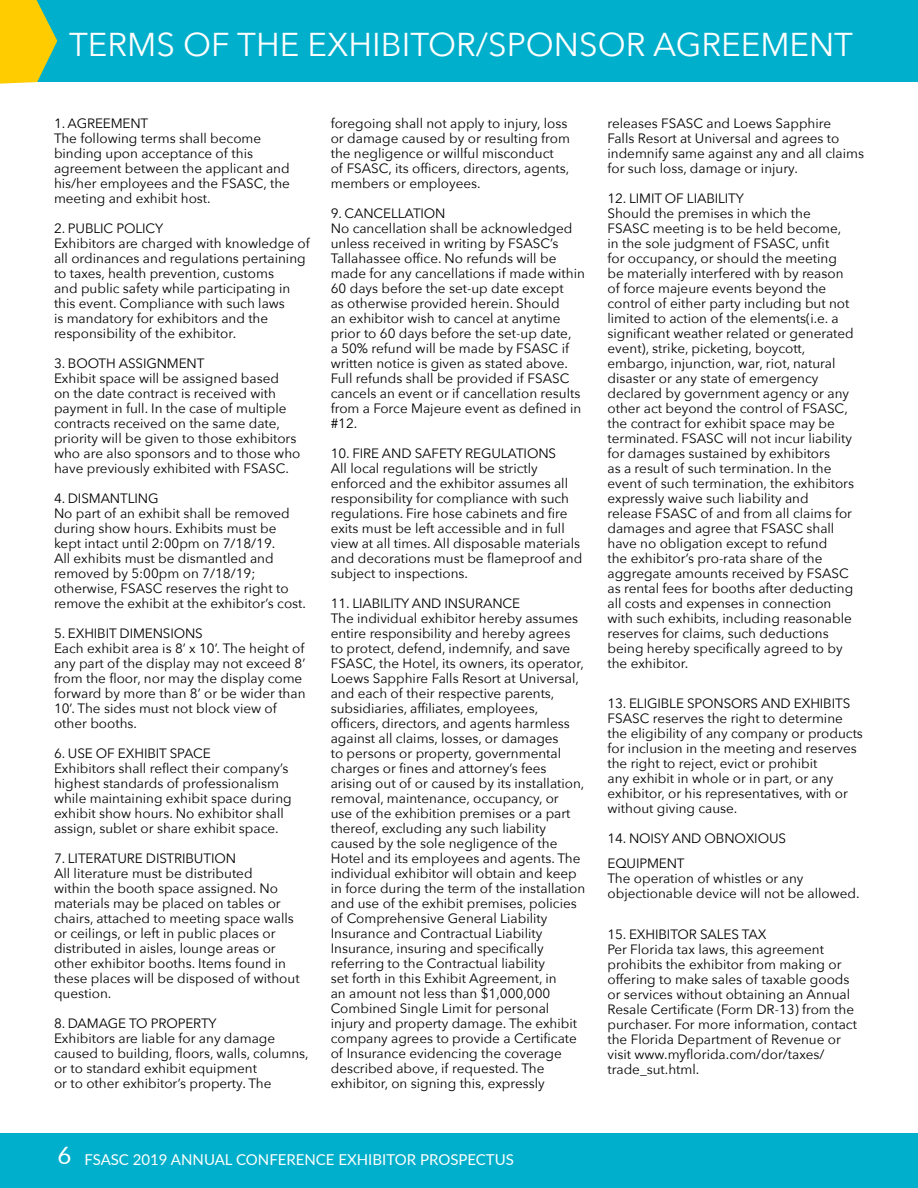
<style>
.page{position:relative;width:918px;height:1188px;background:#fff}
.page>*{position:absolute;margin:0;border:0;box-sizing:border-box;transform-origin:0 0}
.t1{font:33px "Avenir Next";color:#fff}
.t2{font:15px "Lato";color:#fff}
.t3{font:13.5px/15px "Avenir Next";color:#000}
.s1{font-size:24px}
</style>
<div class="page">
<div style="left:0;top:1133px;width:918px;height:55px;background:#00afcb"></div>
<div style="left:0;top:0;width:918px;height:82px;background:#00afcb"></div>
<svg style="left:0;top:0;width:57px;height:84px"></svg>
<h1 class="t1" style="left:69px;top:17px;width:786px">TERMS OF THE EXHIBITOR/SPONSOR AGREEMENT</h1>
<p class="t3" style="left:54px;top:115px;width:237px">1. AGREEMENT<br>The following terms shall become binding upon acceptance of this agreement between the applicant and his/her employees and the FSASC, the meeting and exhibit host.</p>
<p class="t3" style="left:54px;top:220px;width:257px">2. PUBLIC POLICY<br>Exhibitors are charged with knowledge of all ordinances and regulations pertaining to taxes, health prevention, customs<br>and public safety while participating in this event. Compliance with such laws<br>is mandatory for exhibitors and the responsibility of the exhibitor.</p>
<p class="t3" style="left:54px;top:355px;width:248px">3. BOOTH ASSIGNMENT<br>Exhibit space will be assigned based<br>on the date contract is received with payment in full. In the case of multiple contracts received on the same date, priority will be given to those exhibitors who are also sponsors and to those who have previously exhibited with FSASC.</p>
<p class="t3" style="left:54px;top:490px;width:254px">4. DISMANTLING<br>No part of an exhibit shall be removed during show hours. Exhibits must be kept intact until 2:00pm on 7/18/19.<br>All exhibits must be dismantled and removed by 5:00pm on 7/18/19; otherwise, FSASC reserves the right to remove the exhibit at the exhibitor’s cost.</p>
<p class="t3" style="left:54px;top:625px;width:253px">5. EXHIBIT DIMENSIONS<br>Each exhibit area is 8’ x 10’. The height of any part of the display may not exceed 8’ from the floor, nor may the display come forward by more than 8’ or be wider than<br>10’. The sides must not block view of other booths.</p>
<p class="t3" style="left:54px;top:745px;width:239px">6. USE OF EXHIBIT SPACE<br>Exhibitors shall reflect their company’s highest standards of professionalism while maintaining exhibit space during exhibit show hours. No exhibitor shall assign, sublet or share exhibit space.</p>
<p class="t3" style="left:54px;top:850px;width:247px">7. LITERATURE DISTRIBUTION<br>All literature must be distributed<br>within the booth space assigned. No materials may be placed on tables or chairs, attached to meeting space walls or ceilings, or left in public places or distributed in aisles, lounge areas or other exhibitor booths. Items found in these places will be disposed of without question.</p>
<p class="t3" style="left:54px;top:1015px;width:256px">8. DAMAGE TO PROPERTY<br>Exhibitors are liable for any damage caused to building, floors, walls, columns, or to standard exhibit equipment<br>or to other exhibitor’s property. The</p>
<p class="t3" style="left:331px;top:115px;width:241px">foregoing shall not apply to injury, loss or damage caused by or resulting from the negligence or willful misconduct<br>of FSASC, its officers, directors, agents, members or employees.</p>
<p class="t3" style="left:331px;top:205px;width:256px">9. CANCELLATION<br>No cancellation shall be acknowledged unless received in writing by FSASC’s Tallahassee office. No refunds will be made for any cancellations if made within 60 days before the set-up date except<br>as otherwise provided herein. Should<br>an exhibitor wish to cancel at anytime prior to 60 days before the set-up date,<br>a 50% refund will be made by FSASC if written notice is given as stated above.<br>Full refunds shall be provided if FSASC cancels an event or if cancellation results from a Force Majeure event as defined in #12.</p>
<p class="t3" style="left:331px;top:445px;width:253px">10. FIRE AND SAFETY REGULATIONS<br>All local regulations will be strictly enforced and the exhibitor assumes all responsibility for compliance with such regulations. Fire hose cabinets and fire exits must be left accessible and in full view at all times. All disposable materials and decorations must be flameproof and subject to inspections.</p>
<p class="t3" style="left:331px;top:595px;width:256px">11. LIABILITY AND INSURANCE<br>The individual exhibitor hereby assumes entire responsibility and hereby agrees to protect, defend, indemnify, and save FSASC, the Hotel, its owners, its operator, Loews Sapphire Falls Resort at Universal, and each of their respective parents, subsidiaries, affiliates, employees, officers, directors, and agents harmless against all claims, losses, or damages<br>to persons or property, governmental charges or fines and attorney’s fees arising out of or caused by its installation, removal, maintenance, occupancy, or<br>use of the exhibition premises or a part thereof, excluding any such liability caused by the sole negligence of the Hotel and its employees and agents. The individual exhibitor will obtain and keep in force during the term of the installation and use of the exhibit premises, policies of Comprehensive General Liability Insurance and Contractual Liability Insurance, insuring and specifically referring to the Contractual liability<br>set forth in this Exhibit Agreement, in<br>an amount not less than $1,000,000<br>Combined Single Limit for personal injury and property damage. The exhibit company agrees to provide a Certificate of Insurance evidencing the coverage described above, if requested. The exhibitor, on signing this, expressly</p>
<p class="t2" style="left:58px;top:1149px;width:458px"><span class="s1">6</span> FSASC 2019 ANNUAL CONFERENCE EXHIBITOR PROSPECTUS</p>
<p class="t3" style="left:608px;top:115px;width:258px">releases FSASC and Loews Sapphire<br>Falls Resort at Universal and agrees to indemnify same against any and all claims for such loss, damage or injury.</p>
<p class="t3" style="left:608px;top:190px;width:248px">12. LIMIT OF LIABILITY<br>Should the premises in which the FSASC meeting is to be held become, in the sole judgment of FSASC, unfit<br>for occupancy, or should the meeting be materially interfered with by reason of force majeure events beyond the control of either party including but not limited to action of the elements(i.e. a significant weather related or generated event), strike, picketing, boycott, embargo, injunction, war, riot, natural disaster or any state of emergency declared by government agency or any other act beyond the control of FSASC, the contract for exhibit space may be terminated. FSASC will not incur liability for damages sustained by exhibitors<br>as a result of such termination. In the event of such termination, the exhibitors expressly waive such liability and release FSASC of and from all claims for damages and agree that FSASC shall have no obligation except to refund<br>the exhibitor’s pro-rata share of the aggregate amounts received by FSASC as rental fees for booths after deducting all costs and expenses in connection with such exhibits, including reasonable reserves for claims, such deductions being hereby specifically agreed to by the exhibitor.</p>
<p class="t3" style="left:608px;top:695px;width:257px">13. ELIGIBLE SPONSORS AND EXHIBITS FSASC reserves the right to determine the eligibility of any company or products for inclusion in the meeting and reserves the right to reject, evict or prohibit<br>any exhibit in whole or in part, or any exhibitor, or his representatives, with or without giving cause.</p>
<p class="t3" style="left:608px;top:825px;width:180px;line-height:25.2px">14. NOISY AND OBNOXIOUS<br>EQUIPMENT</p>
<p class="t3" style="left:608px;top:871px;width:254px">The operation of whistles or any objectionable device will not be allowed.</p>
<p class="t3" style="left:608px;top:926px;width:251px">15. EXHIBITOR SALES TAX<br>Per Florida tax laws, this agreement prohibits the exhibitor from making or offering to make sales of taxable goods or services without obtaining an Annual Resale Certificate (Form DR-13) from the purchaser. For more information, contact the Florida Department of Revenue or visit www.myflorida.com/dor/taxes/ trade_sut.html.</p>
</div>
